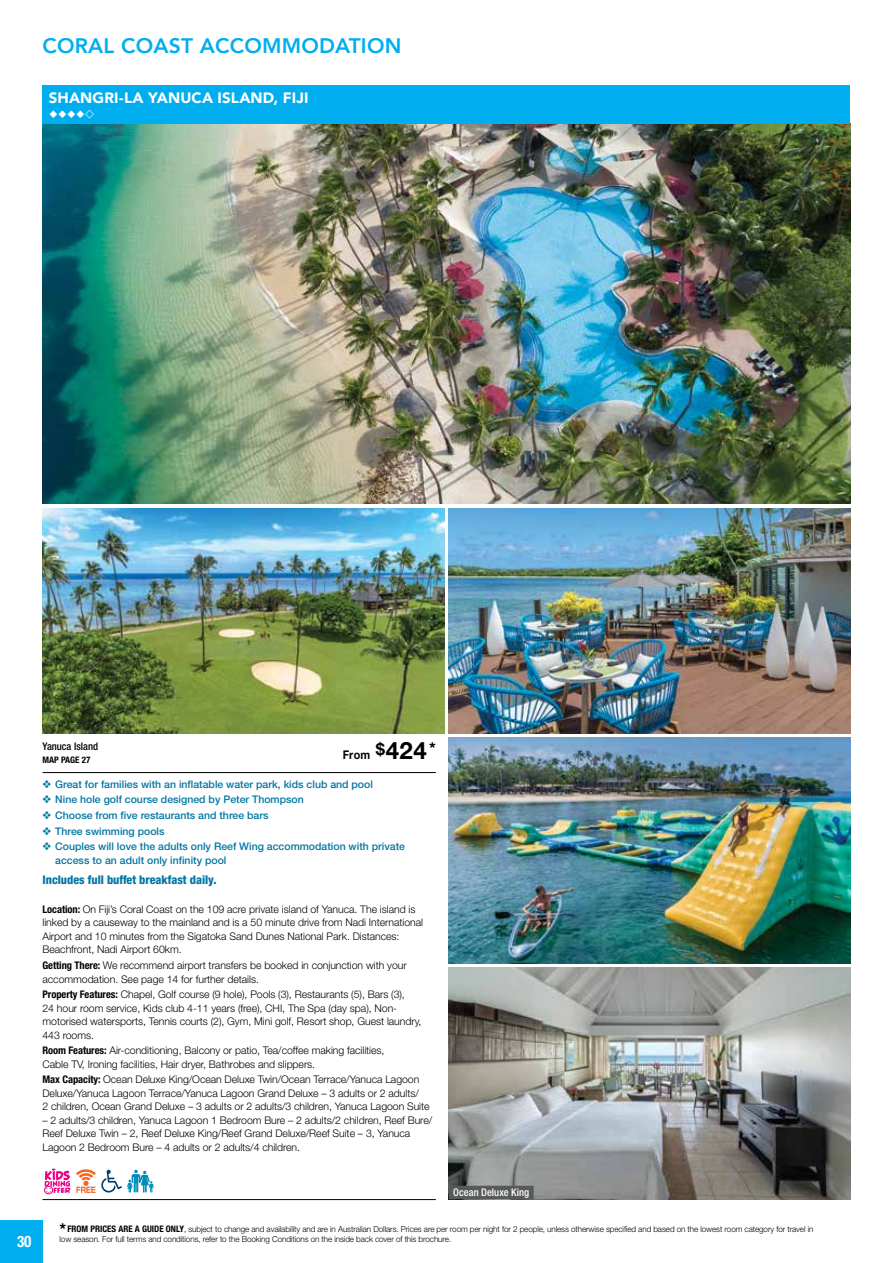
<style>
.page{position:relative;width:893px;height:1263px;background:#fff}
.page>*{position:absolute;margin:0;border:0;box-sizing:border-box;transform-origin:0 0}
.t1{font:800 21px "Avenir";letter-spacing:.01em;color:#00aeef}
.t2{font:700 condensed 15.75px "Helvetica Neue LT Std";color:#fff;scale:.95 1}
.t3{font:900 15px "Avenir";letter-spacing:.005em;color:#fff}
.t4{font:800 condensed 12px "Helvetica Neue LT Std";color:#0076a3}
.t5{font:700 12px "Helvetica Neue LT Std";color:#000;scale:.9 1}
.t6{font:300 10.5px/13.5px "Helvetica Neue LT Std";letter-spacing:-.005em;color:#000}
.t7{font:500 10.5px/13.5px "Helvetica Neue LT Std";color:#0076a3}
.t8{font:500 condensed 10.5px "Helvetica Neue LT Std";letter-spacing:.005em;color:#fff}
.t9{font:500 condensed 10.5px "Helvetica Neue LT Std";color:#000}
.t10{font:700 condensed 9px "Helvetica Neue LT Std";color:#000}
.t11{font:300 8.25px/9.9px "Helvetica Neue LT Std";letter-spacing:-.01em;color:#000}
.s1{font-size:24px}
.s2{font-weight:700;font-stretch:condensed}
.s3{font-weight:700;font-size:16.5px}
.s4{font-weight:700;font-stretch:condensed;font-size:9px}
</style>
<div class="page">
<div style="left:0;top:1220px;width:43px;height:43px;background:#00aeef"></div>
<img style="left:43px;top:123px;width:807px;height:381px">
<img style="left:449px;top:967px;width:401px;height:232px">
<img style="left:449px;top:738px;width:401px;height:225px">
<div style="left:449px;top:1186px;width:85px;height:13px;background:#58595b"></div>
<img style="left:449px;top:508px;width:401px;height:225px">
<img style="left:43px;top:508px;width:401px;height:225px">
<div style="left:43px;top:85px;width:807px;height:38px;background:#00aeef"></div>
<hr style="left:43px;top:772px;width:393px;height:1px;background:#000">
<hr style="left:43px;top:1199px;width:393px;height:1px;background:#000">
<div style="left:44px;top:1186px;width:9px;height:8px;border:1px solid #ec0087;border-radius:50%"></div>
<svg style="left:45px;top:1168px;width:25px;height:25px"></svg>
<svg style="left:76px;top:1169px;width:78px;height:24px"></svg>
<h1 class="t1" style="left:43px;top:29px;width:360px">CORAL COAST ACCOMMODATION</h1>
<h3 class="t3" style="left:49px;top:85px;width:261px">SHANGRI-LA YANUCA ISLAND, FIJI</h3>
<p class="t5" style="left:343px;top:747px;width:105px">From <sup>$</sup><span class="s1">424</span> <sup>*</sup></p>
<p class="t9" style="left:43px;top:739px;width:57px">Yanuca Island</p>
<p class="t10" style="left:43px;top:754px;width:49px">MAP PAGE 27</p>
<p class="t7" style="left:43px;top:777px;width:332px">❖ Great for families with an inflatable water park, kids club and pool</p>
<p class="t7" style="left:43px;top:793px;width:263px">❖ Nine hole golf course designed by Peter Thompson</p>
<p class="t7" style="left:43px;top:808px;width:227px">❖ Choose from five restaurants and three bars</p>
<p class="t7" style="left:43px;top:824px;width:124px">❖ Three swimming pools</p>
<p class="t7" style="left:55px;top:840px;width:351px;text-indent:-13px">❖ Couples will love the adults only Reef Wing accommodation with private access to an adult only infinity pool</p>
<p class="t4" style="left:43px;top:872px;width:175px">Includes full buffet breakfast daily.</p>
<p class="t6" style="left:43px;top:902px;width:382px"><span class="s2">Location:</span> On Fiji’s Coral Coast on the 109 acre private island of Yanuca. The island is linked by a causeway to the mainland and is a 50 minute drive from Nadi International Airport and 10 minutes from the Sigatoka Sand Dunes National Park. Distances:<br>Beachfront, Nadi Airport 60km.</p>
<p class="t6" style="left:43px;top:958px;width:366px"><span class="s2">Getting There:</span> We recommend airport transfers be booked in conjunction with your accommodation. See page 14 for further details.</p>
<p class="t6" style="left:43px;top:987px;width:380px"><span class="s2">Property Features:</span> Chapel, Golf course (9 hole), Pools (3), Restaurants (5), Bars (3),<br>24 hour room service, Kids club 4-11 years (free), CHI, The Spa (day spa), Non&shy;motorised watersports, Tennis courts (2), Gym, Mini golf, Resort shop, Guest laundry, 443 rooms.</p>
<p class="t6" style="left:43px;top:1043px;width:343px"><span class="s2">Room Features:</span> Air-conditioning, Balcony or patio, Tea/coffee making facilities,<br>Cable TV, Ironing facilities, Hair dryer, Bathrobes and slippers.</p>
<p class="t6" style="left:43px;top:1073px;width:389px"><span class="s2">Max Capacity:</span> Ocean Deluxe King/Ocean Deluxe Twin/Ocean Terrace/Yanuca Lagoon<br>Deluxe/Yanuca Lagoon Terrace/Yanuca Lagoon Grand Deluxe – 3 adults or 2 adults/<br>2 children, Ocean Grand Deluxe – 3 adults or 2 adults/3 children, Yanuca Lagoon Suite</p>
<p class="t6" style="left:43px;top:1113px;width:391px">– 2 adults/3 children, Yanuca Lagoon 1 Bedroom Bure – 2 adults/2 children, Reef Bure/<br>Reef Deluxe Twin – 2, Reef Deluxe King/Reef Grand Deluxe/Reef Suite – 3, Yanuca<br>Lagoon 2 Bedroom Bure – 4 adults or 2 adults/4 children.</p>
<h2 class="t2" style="left:17px;top:1232px;width:16px">30</h2>
<p class="t8" style="left:453px;top:1186px;width:78px">Ocean Deluxe King</p>
<p class="t11" style="left:60px;top:1224px;width:755px"><span class="s3">*</span> <span class="s4">FROM PRICES ARE A GUIDE ONLY</span>, subject to change and availability and are in Australian Dollars. Prices are per room per night for 2 people, unless otherwise specified and based on the lowest room category for travel in low season. For full terms and conditions, refer to the Booking Conditions on the inside back cover of this brochure.</p>
</div>
